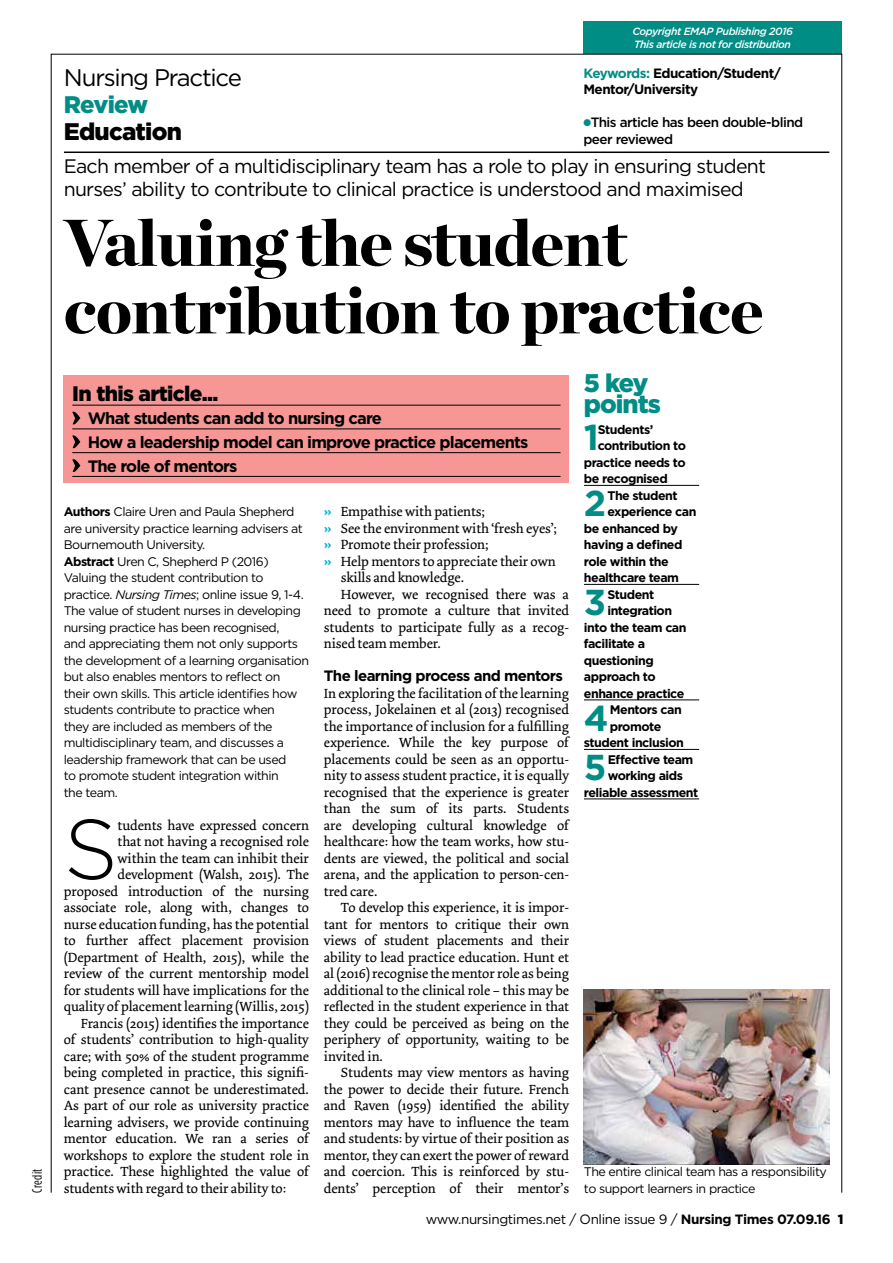
<style>
.page{position:relative;width:893px;height:1263px;background:#fff}
.page>*{position:absolute;margin:0;border:0;box-sizing:border-box;transform-origin:0 0}
.t1{font:300 84.6px "Gotham";color:#000}
.t2{font:900 66px/67.5px "Chronicle Display";letter-spacing:-.02em;color:#000}
.t3{font:700 36px "Gotham";color:#008d85}
.t4{font:900 25.5px/21px "Gotham";letter-spacing:-.04em;color:#008d85}
.t5{font:24px "Gotham";letter-spacing:-.05em;color:#000}
.t6{font:900 24px "Gotham";letter-spacing:-.03em;color:#000}
.t7{font:900 24px "Gotham";letter-spacing:-.04em;color:#008d85}
.t8{font:900 21px "Gotham";letter-spacing:-.03em;color:#000}
.t9{font:19.5px/22.5px "Gotham";letter-spacing:-.04em;color:#000}
.t10{font:700 16.5px/23.7px "Gotham";letter-spacing:-.05em;color:#000}
.t11{font:700 15px "Gotham";letter-spacing:-.04em;color:#000}
.t12{font:13.95px/16.5px "Dolly";letter-spacing:-.005em;color:#000;text-align:justify}
.t13{font:13.5px "Gotham";letter-spacing:-.03em;color:#000}
.t14{font:700 13.5px/16.5px "Gotham";letter-spacing:-.04em;color:#000}
.t15{font:500 13.5px/16.5px "Gotham";letter-spacing:-.04em;color:#000}
.t16{font:13.5px "Gotham Condensed";letter-spacing:.02em;color:#000}
.t17{font:12.45px/16.5px "Gotham";letter-spacing:-.04em;color:#000}
.t18{font:700 12.45px "Gotham";letter-spacing:-.04em;color:#000}
.t19{font:italic 500 10.5px/12.8px "Gotham";letter-spacing:-.04em;color:#fff}
.s1{color:#008d85}
.s2{font-weight:700}
.s3{font-style:italic}
.s4{font-weight:700;color:#00b7ce}
.s5{font-weight:900}
</style>
<div class="page">
<div style="left:583px;top:21px;width:259px;height:33px;background:#008d85"></div>
<hr style="left:64px;top:152px;width:765px;height:1px;background:#000">
<img style="left:584px;top:990px;width:245px;height:174px">
<hr style="left:584px;top:485px;width:115px;height:1px;background:#000">
<hr style="left:584px;top:584px;width:115px;height:1px;background:#000">
<hr style="left:584px;top:700px;width:115px;height:1px;background:#000">
<hr style="left:584px;top:749px;width:115px;height:1px;background:#000">
<hr style="left:584px;top:799px;width:115px;height:1px;background:#000">
<div style="left:64px;top:375px;width:505px;height:108px;background:#f69796"></div>
<hr style="left:72px;top:405px;width:489px;height:1px;background:#000">
<hr style="left:72px;top:429px;width:489px;height:1px;background:#000">
<hr style="left:72px;top:452px;width:489px;height:1px;background:#000">
<hr style="left:72px;top:476px;width:489px;height:1px;background:#000">
<svg style="left:72px;top:412px;width:8px;height:12px"></svg>
<svg style="left:72px;top:435px;width:8px;height:13px"></svg>
<svg style="left:72px;top:459px;width:8px;height:13px"></svg>
<p class="t16" style="left:29px;top:1193px;width:25px;rotate:-90deg">Credit</p>
<h3 class="t5" style="left:64px;top:62px;width:179px">Nursing Practice</h3>
<h3 class="t7" style="left:64px;top:88px;width:86px">Review</h3>
<h3 class="t6" style="left:64px;top:115px;width:119px">Education</h3>
<p class="t19" style="left:632px;top:25px;width:162px">Copyright EMAP Publishing 2016<br>This article is not for distribution</p>
<p class="t14" style="left:583px;top:64px;width:199px"><span class="s1">Keywords:</span> Education/Student/<br>Mentor/University</p>
<p class="t15" style="left:583px;top:114px;width:221px;text-indent:7px">This article has been double-blind peer reviewed</p>
<h3 class="t9" style="left:64px;top:155px;width:704px">Each member of a multidisciplinary team has a role to play in ensuring student nurses’ ability to contribute to clinical practice is understood and maximised</h3>
<h2 class="t2" style="left:64px;top:205px;width:701px">Valuing the student contribution to practice</h2>
<h3 class="t8" style="left:72px;top:379px;width:148px">In this article...</h3>
<p class="t10" style="left:88px;top:407px;width:442px">What students can add to nursing care<br>How a leadership model can improve practice placements<br>The role of mentors</p>
<p class="t17" style="left:64px;top:503px;width:247px"><span class="s2">Authors</span> Claire Uren and Paula Shepherd are university practice learning advisers at Bournemouth University.<br><span class="s2">Abstract</span> Uren C, Shepherd P (2016)<br>Valuing the student contribution to practice. <span class="s3">Nursing Times</span>; online issue 9, 1-4.<br>The value of student nurses in developing nursing practice has been recognised,<br>and appreciating them not only supports the development of a learning organisation but also enables mentors to reflect on their own skills. This article identifies how students contribute to practice when<br>they are included as members of the multidisciplinary team, and discusses a leadership framework that can be used<br>to promote student integration within<br>the team.</p>
<h1 class="t1" style="left:64px;top:796px;width:56px">S</h1>
<p class="t12" style="left:118px;top:817px;width:193px">tudents have expressed concern</p>
<p class="t12" style="left:118px;top:833px;width:193px">that not having a recognised role</p>
<p class="t12" style="left:118px;top:850px;width:193px">within the team can inhibit their</p>
<p class="t12" style="left:118px;top:866px;width:193px">development (Walsh, 2015). The</p>
<p class="t12" style="left:64px;top:883px;width:247px">proposed introduction of the nursing</p>
<p class="t12" style="left:64px;top:899px;width:247px">associate role, along with, changes to</p>
<p class="t12" style="left:64px;top:916px;width:247px">nurse education funding, has the potential</p>
<p class="t12" style="left:64px;top:932px;width:247px">to further affect placement provision</p>
<p class="t12" style="left:64px;top:949px;width:247px">(Department of Health, 2015), while the</p>
<p class="t12" style="left:64px;top:965px;width:247px">review of the current mentorship model</p>
<p class="t12" style="left:64px;top:982px;width:247px">for students will have implications for the</p>
<p class="t12" style="left:64px;top:998px;width:247px">quality of placement learning (Willis, 2015)</p>
<p class="t12" style="left:81px;top:1015px;width:230px">Francis (2015) identifies the importance</p>
<p class="t12" style="left:64px;top:1031px;width:247px">of students’ contribution to high-quality</p>
<p class="t12" style="left:64px;top:1048px;width:247px">care; with 50% of the student programme</p>
<p class="t12" style="left:64px;top:1064px;width:247px">being completed in practice, this signifi-</p>
<p class="t12" style="left:64px;top:1081px;width:247px">cant presence cannot be underestimated.</p>
<p class="t12" style="left:64px;top:1097px;width:247px">As part of our role as university practice</p>
<p class="t12" style="left:64px;top:1114px;width:247px">learning advisers, we provide continuing</p>
<p class="t12" style="left:64px;top:1130px;width:247px">mentor education. We ran a series of</p>
<p class="t12" style="left:64px;top:1147px;width:247px">workshops to explore the student role in</p>
<p class="t12" style="left:64px;top:1163px;width:247px">practice. These highlighted the value of</p>
<p class="t12" style="left:64px;top:1180px;width:224px">students with regard to their ability to:</p>
<p class="t12" style="left:324px;top:503px;width:163px"><span class="s4">»</span> Empathise with patients;</p>
<p class="t12" style="left:324px;top:520px;width:235px"><span class="s4">»</span> See the environment with ‘fresh eyes’;</p>
<p class="t12" style="left:324px;top:536px;width:166px"><span class="s4">»</span> Promote their profession;</p>
<p class="t12" style="left:324px;top:553px;width:233px"><span class="s4">»</span> Help mentors to appreciate their own</p>
<p class="t12" style="left:341px;top:569px;width:125px">skills and knowledge.</p>
<p class="t12" style="left:341px;top:586px;width:230px">However, we recognised there was a</p>
<p class="t12" style="left:324px;top:602px;width:247px">need to promote a culture that invited</p>
<p class="t12" style="left:324px;top:619px;width:247px">students to participate fully as a recog-</p>
<p class="t12" style="left:324px;top:635px;width:119px">nised team member.</p>
<p class="t11" style="left:324px;top:666px;width:241px">The learning process and mentors</p>
<p class="t12" style="left:324px;top:685px;width:247px">In exploring the facilitation of the learning process, Jokelainen et al (2013) recognised the importance of inclusion for a fulfilling experience. While the key purpose of placements could be seen as an opportu&shy;nity to assess student practice, it is equally recognised that the experience is greater than the sum of its parts. Students are developing cultural knowledge of healthcare: how the team works, how stu&shy;dents are viewed, the political and social arena, and the application to person-cen&shy;tred care.</p>
<p class="t12" style="left:324px;top:899px;width:247px;text-indent:17px">To develop this experience, it is impor&shy;tant for mentors to critique their own views of student placements and their ability to lead practice education. Hunt et al (2016) recognise the mentor role as being additional to the clinical role – this may be reflected in the student experience in that they could be perceived as being on the periphery of opportunity, waiting to be invited in.</p>
<p class="t12" style="left:324px;top:1064px;width:247px;text-indent:17px">Students may view mentors as having the power to decide their future. French and Raven (1959) identified the ability mentors may have to influence the team and students: by virtue of their position as mentor, they can exert the power of reward and coercion. This is reinforced by stu&shy;dents’ perception of their mentor’s</p>
<h3 class="t4" style="left:584px;top:373px;width:78px">5 key points</h3>
<h3 class="t3" style="left:584px;top:413px;width:17px">1</h3>
<p class="t18" style="left:598px;top:421px;width:57px">Students’</p>
<p class="t18" style="left:598px;top:437px;width:90px">contribution to</p>
<p class="t18" style="left:584px;top:454px;width:103px">practice needs to</p>
<p class="t18" style="left:584px;top:470px;width:85px">be recognised</p>
<h3 class="t3" style="left:584px;top:479px;width:24px">2</h3>
<p class="t18" style="left:607px;top:487px;width:72px">The student</p>
<p class="t18" style="left:607px;top:503px;width:90px">experience can</p>
<p class="t18" style="left:584px;top:520px;width:95px">be enhanced by</p>
<p class="t18" style="left:584px;top:536px;width:100px">having a defined</p>
<p class="t18" style="left:584px;top:553px;width:86px">role within the</p>
<p class="t18" style="left:584px;top:569px;width:97px">healthcare team</p>
<h3 class="t3" style="left:584px;top:578px;width:24px">3</h3>
<p class="t18" style="left:607px;top:586px;width:48px">Student</p>
<p class="t18" style="left:607px;top:602px;width:66px">integration</p>
<p class="t18" style="left:584px;top:619px;width:104px">into the team can</p>
<p class="t18" style="left:584px;top:635px;width:63px">facilitate a</p>
<p class="t18" style="left:584px;top:652px;width:71px">questioning</p>
<p class="t18" style="left:584px;top:668px;width:73px">approach to</p>
<p class="t18" style="left:584px;top:685px;width:102px">enhance practice</p>
<h3 class="t3" style="left:584px;top:694px;width:26px">4</h3>
<p class="t18" style="left:610px;top:701px;width:73px">Mentors can</p>
<p class="t18" style="left:610px;top:718px;width:53px">promote</p>
<p class="t18" style="left:584px;top:734px;width:101px">student inclusion</p>
<h3 class="t3" style="left:584px;top:743px;width:24px">5</h3>
<p class="t18" style="left:608px;top:751px;width:87px">Effective team</p>
<p class="t18" style="left:608px;top:767px;width:77px">working aids</p>
<p class="t18" style="left:584px;top:784px;width:116px">reliable assessment</p>
<p class="t17" style="left:584px;top:1163px;width:244px">The entire clinical team has a responsibility to support learners in practice</p>
<p class="t13" style="left:426px;top:1211px;width:419px">www.nursingtimes.net / Online issue 9 / <span class="s2">Nursing Times 07.09.16</span> <span class="s5">1</span></p>
</div>
